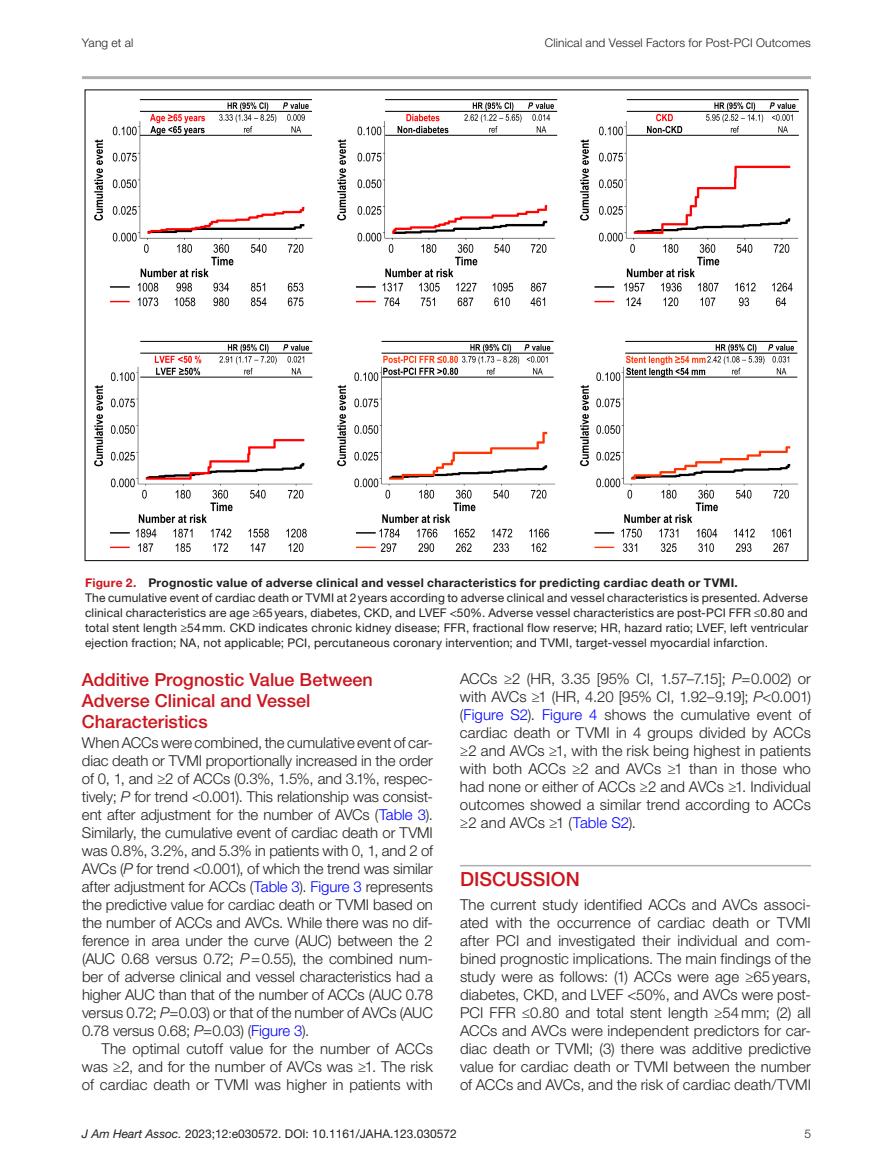
<style>
.page{position:relative;width:893px;height:1174px;background:#fff}
.page>*{position:absolute;margin:0;border:0;box-sizing:border-box;transform-origin:0 0}
.t1{font:500 19.5px "Helvetica Neue LT Std";color:#cd151d}
.t2{font:500 18px/21px "Helvetica Neue LT Std";color:#cd151d}
.t3{font:300 15px/18px "Helvetica Neue LT Std";letter-spacing:.005em;color:#231f20;text-align:justify}
.t4{font:12px/15px "Helvetica Neue LT Std";letter-spacing:.015em;color:#231f20}
.t5{font:300 12px "Helvetica Neue LT Std";letter-spacing:.015em;color:#231f20}
.s1{font-weight:700;color:#cd151d}
.s2{font-weight:700}
.s3{font-style:italic}
.s4{color:#00f}
</style>
<div class="page">
<hr style="left:460px;top:865px;width:351px;height:1px;background:#aeafb3">
<hr style="left:82px;top:76px;width:729px;height:3px;background:#aeafb3">
<img style="left:94px;top:99px;width:705px;height:453px">
<p class="t5" style="left:82px;top:35px;width:53px">Yang et al</p>
<p class="t5" style="left:545px;top:35px;width:268px">Clinical and Vessel Factors for Post-PCI Outcomes</p>
<p class="t4" style="left:85px;top:575px;width:724px"><span class="s1">Figure 2.</span> <span class="s2">Prognostic value of adverse clinical and vessel characteristics for predicting cardiac death or TVMI.<br></span>The cumulative event of cardiac death or TVMI at 2years according to adverse clinical and vessel characteristics is presented. Adverse clinical characteristics are age ≥65years, diabetes, CKD, and LVEF &lt;50%. Adverse vessel characteristics are post-PCI FFR ≤0.80 and total stent length ≥54mm. CKD indicates chronic kidney disease; FFR, fractional flow reserve; HR, hazard ratio; LVEF, left ventricular ejection fraction; NA, not applicable; PCI, percutaneous coronary intervention; and TVMI, target-vessel myocardial infarction.</p>
<p class="t2" style="left:82px;top:668px;width:292px">Additive Prognostic Value Between<br>Adverse Clinical and Vessel<br>Characteristics</p>
<p class="t3" style="left:82px;top:733px;width:353px">When ACCs were combined, the cumulative event of car&shy;diac death or TVMI proportionally increased in the order of 0, 1, and ≥2 of ACCs (0.3%, 1.5%, and 3.1%, respec&shy;tively; <span class="s3">P</span> for trend &lt;0.001). This relationship was consist&shy;ent after adjustment for the number of AVCs (<span class="s4">Table 3</span>).<br>Similarly, the cumulative event of cardiac death or TVMI was 0.8%, 3.2%, and 5.3% in patients with 0, 1, and 2 of AVCs (<span class="s3">P</span> for trend &lt;0.001), of which the trend was similar after adjustment for ACCs (<span class="s4">Table 3</span>). <span class="s4">Figure 3</span> represents the predictive value for cardiac death or TVMI based on the number of ACCs and AVCs. While there was no dif&shy;ference in area under the curve (AUC) between the 2 (AUC 0.68 versus 0.72; <span class="s3">P</span>=0.55), the combined num&shy;ber of adverse clinical and vessel characteristics had a higher AUC than that of the number of ACCs (AUC 0.78 versus 0.72; <span class="s3">P</span>=0.03) or that of the number of AVCs (AUC 0.78 versus 0.68; <span class="s3">P</span>=0.03) (<span class="s4">Figure 3</span>).</p>
<p class="t3" style="left:82px;top:1039px;width:353px;text-indent:20px">The optimal cutoff value for the number of ACCs was ≥2, and for the number of AVCs was ≥1. The risk of cardiac death or TVMI was higher in patients with</p>
<p class="t3" style="left:460px;top:669px;width:353px">ACCs ≥2 (HR, 3.35 [95% CI, 1.57–7.15]; <span class="s3">P</span>=0.002) or with AVCs ≥1 (HR, 4.20 [95% CI, 1.92–9.19]; <span class="s3">P</span>&lt;0.001) (<span class="s4">Figure S2</span>). <span class="s4">Figure 4</span> shows the cumulative event of cardiac death or TVMI in 4 groups divided by ACCs ≥2 and AVCs ≥1, with the risk being highest in patients with both ACCs ≥2 and AVCs ≥1 than in those who had none or either of ACCs ≥2 and AVCs ≥1. Individual outcomes showed a similar trend according to ACCs ≥2 and AVCs ≥1 (<span class="s4">Table S2</span>).</p>
<h1 class="t1" style="left:460px;top:867px;width:121px">DISCUSSION</h1>
<p class="t3" style="left:460px;top:895px;width:353px">The current study identified ACCs and AVCs associ&shy;ated with the occurrence of cardiac death or TVMI after PCI and investigated their individual and com&shy;bined prognostic implications. The main findings of the study were as follows: (1) ACCs were age ≥65years, diabetes, CKD, and LVEF &lt;50%, and AVCs were post-PCI FFR ≤0.80 and total stent length ≥54mm; (2) all ACCs and AVCs were independent predictors for car&shy;diac death or TVMI; (3) there was additive predictive value for cardiac death or TVMI between the number of ACCs and AVCs, and the risk of cardiac death/TVMI</p>
<p class="t4" style="left:82px;top:1126px;width:376px"><span class="s3">J Am Heart Assoc.</span> 2023;12:e030572. DOI: 10.1161/JAHA.123.030572</p>
<p class="t5" style="left:804px;top:1126px;width:8px">5</p>
</div>
